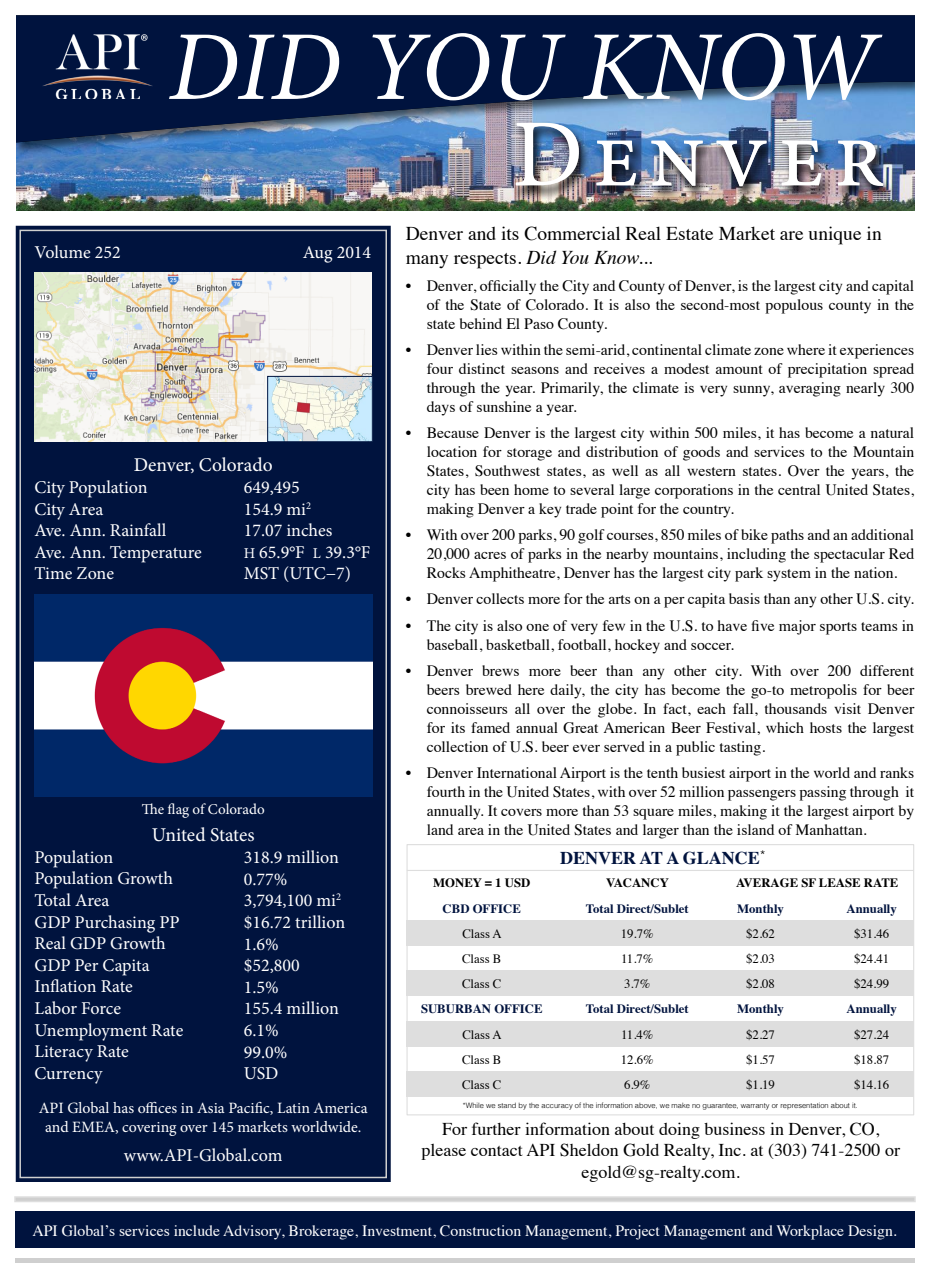
<style>
.page{position:relative;width:930px;height:1278px;background:#fff}
.page>*{position:absolute;margin:0;border:0;box-sizing:border-box;transform-origin:0 0}
.t1{font:italic 99px "Minion Pro";letter-spacing:-.01em;color:#fff}
.t2{font:96px "Minion Pro";letter-spacing:.1em;color:#fff}
.t3{font:19.5px "Times";color:#000}
.t4{font:19.5px "Minion Pro";letter-spacing:-.005em;color:#fff}
.t5{font:18px "Minion Pro";color:#fff}
.t6{font:18px/21.6px "Times";color:#000;text-align:center}
.t7{font:700 18px "Times";color:#00133e}
.t8{font:15.75px/18.9px "Times";color:#000;text-align:justify}
.t9{font:15.75px "Times";color:#fff}
.t10{font:15.75px/18.9px "Minion Pro";color:#fff;text-align:center}
.t11{font:15px "Minion Pro";letter-spacing:-.005em;color:#fff}
.t12{font:300 13.5px "Helvetica";color:#000}
.t13{font:12.75px "Times";color:#000}
.t14{font:700 12.75px "Times";color:#00133e}
.t15{font:700 12.75px "Times";color:#000}
.t16{font:300 7.5px "Helvetica";color:#000}
.s1{font-style:italic}
.s2{font-size:15px}
.s3{font-family:"Tw Cen"}
</style>
<div class="page">
<div style="left:16px;top:226px;width:375px;height:956px;background:#00133e;border:3px solid #00133e"></div>
<div style="left:19px;top:230px;width:368px;height:948px;border:2px solid #cfcfcf"></div>
<div style="left:15px;top:1212px;width:899px;height:36px;background:#00133e"></div>
<div style="left:14px;top:1196px;width:902px;height:6px;background:#dadada;border:2px solid #dedede"></div>
<div style="left:15px;top:1258px;width:900px;height:5px;background:#cfcfcf"></div>
<div style="left:406px;top:971px;width:508px;height:25px;background:#dedede"></div>
<div style="left:406px;top:1021px;width:508px;height:25px;background:#dedede"></div>
<div style="left:406px;top:1072px;width:508px;height:25px;background:#dedede"></div>
<div style="left:406px;top:920px;width:508px;height:26px;background:#dedede"></div>
<img style="left:16px;top:157px;width:899px;height:54px">
<img style="left:34px;top:273px;width:338px;height:168px">
<img style="left:338px;top:595px;width:34px;height:202px">
<img style="left:269px;top:378px;width:102px;height:62px">
<div style="left:267px;top:376px;width:106px;height:66px;border:1px solid #00133e"></div>
<img style="left:34px;top:595px;width:304px;height:202px">
<div style="left:512px;top:121px;width:383px;height:79px;background:#000;opacity:.6"></div>
<div style="left:406px;top:844px;width:508px;height:271px;border:1px solid #dedede"></div>
<hr style="left:407px;top:870px;width:507px;height:1px;background:#dedede">
<div style="left:11px;top:14px;width:916px;height:143px;background:#000;opacity:.6"></div>
<svg style="left:16px;top:15px;width:899px;height:128px;background:#1f3863"></svg>
<img style="left:42px;top:35px;width:110px;height:64px">
<div style="left:915px;top:5px;width:15px;height:204px;background:#fff"></div>
<div style="left:0;top:8px;width:16px;height:204px;background:#fff"></div>
<p class="t1" style="left:168px;top:0;width:710px">DID YOU KNOW</p>
<p class="t2" style="left:513px;top:90px;width:374px">Denver</p>
<p class="t3" style="left:406px;top:216px;width:478px">Denver and its Commercial Real Estate Market are unique in</p>
<p class="t5" style="left:34px;top:240px;width:88px">Volume 252</p>
<p class="t3" style="left:406px;top:239px;width:249px">many respects. <span class="s1">Did You Know...</span></p>
<p class="t5" style="left:303px;top:240px;width:70px">Aug 2014</p>
<p class="t4" style="left:134px;top:452px;width:140px">Denver, Colorado</p>
<p class="t5" style="left:34px;top:475px;width:115px">City Population</p>
<p class="t5" style="left:34px;top:497px;width:70px">City Area</p>
<p class="t5" style="left:34px;top:518px;width:133px">Ave. Ann. Rainfall</p>
<p class="t5" style="left:34px;top:540px;width:169px">Ave. Ann. Temperature</p>
<p class="t5" style="left:34px;top:561px;width:81px">Time Zone</p>
<p class="t5" style="left:244px;top:475px;width:57px">649,495</p>
<p class="t5" style="left:244px;top:497px;width:69px">154.9 mi<sup>2</sup></p>
<p class="t5" style="left:244px;top:518px;width:90px">17.07 inches</p>
<p class="t5" style="left:244px;top:540px;width:128px"><span class="s2">H</span> 65.9<span class="s3">º</span>F <span class="s2">L</span> 39.3<span class="s3">º</span>F</p>
<p class="t5" style="left:244px;top:562px;width:109px">MST (UTC−7)</p>
<p class="t11" style="left:142px;top:799px;width:124px">The flag of Colorado</p>
<p class="t4" style="left:152px;top:822px;width:104px">United States</p>
<p class="t5" style="left:34px;top:845px;width:80px">Population</p>
<p class="t5" style="left:34px;top:867px;width:140px">Population Growth</p>
<p class="t5" style="left:34px;top:888px;width:77px">Total Area</p>
<p class="t5" style="left:34px;top:910px;width:147px">GDP Purchasing PP</p>
<p class="t5" style="left:34px;top:931px;width:133px">Real GDP Growth</p>
<p class="t5" style="left:34px;top:953px;width:117px">GDP Per Capita</p>
<p class="t5" style="left:34px;top:975px;width:100px">Inflation Rate</p>
<p class="t5" style="left:34px;top:996px;width:88px">Labor Force</p>
<p class="t5" style="left:34px;top:1018px;width:150px">Unemployment Rate</p>
<p class="t5" style="left:34px;top:1039px;width:96px">Literacy Rate</p>
<p class="t5" style="left:34px;top:1061px;width:70px">Currency</p>
<p class="t10" style="left:39px;top:1099px;width:331px">API Global has offices in Asia Pacific, Latin America and EMEA, covering over 145 markets worldwide.</p>
<p class="t5" style="left:124px;top:1143px;width:160px">www.API-Global.com</p>
<p class="t5" style="left:244px;top:845px;width:97px">318.9 million</p>
<p class="t5" style="left:244px;top:867px;width:45px">0.77%</p>
<p class="t5" style="left:244px;top:889px;width:99px">3,794,100 mi<sup>2</sup></p>
<p class="t5" style="left:244px;top:910px;width:103px">$16.72 trillion</p>
<p class="t5" style="left:244px;top:932px;width:36px">1.6%</p>
<p class="t5" style="left:244px;top:953px;width:57px">$52,800</p>
<p class="t5" style="left:244px;top:975px;width:36px">1.5%</p>
<p class="t5" style="left:244px;top:997px;width:97px">155.4 million</p>
<p class="t5" style="left:244px;top:1018px;width:36px">6.1%</p>
<p class="t5" style="left:244px;top:1040px;width:45px">99.0%</p>
<p class="t5" style="left:244px;top:1061px;width:36px">USD</p>
<p class="t8" style="left:427px;top:275px;width:489px;text-indent:-21px">• Denver, officially the City and County of Denver, is the largest city and capital of the State of Colorado. It is also the second-most populous county in the state behind El Paso County.</p>
<p class="t8" style="left:427px;top:339px;width:489px;text-indent:-21px">• Denver lies within the semi-arid, continental climate zone where it experiences four distinct seasons and receives a modest amount of precipitation spread through the year. Primarily, the climate is very sunny, averaging nearly 300 days of sunshine a year.</p>
<p class="t8" style="left:427px;top:422px;width:489px;text-indent:-21px">• Because Denver is the largest city within 500 miles, it has become a natural location for storage and distribution of goods and services to the Mountain States, Southwest states, as well as all western states. Over the years, the city has been home to several large corporations in the central United States, making Denver a key trade point for the country.</p>
<p class="t8" style="left:427px;top:524px;width:489px;text-indent:-21px">• With over 200 parks, 90 golf courses, 850 miles of bike paths and an additional 20,000 acres of parks in the nearby mountains, including the spectacular Red Rocks Amphitheatre, Denver has the largest city park system in the nation.</p>
<p class="t8" style="left:406px;top:588px;width:510px">• Denver collects more for the arts on a per capita basis than any other U.S. city.</p>
<p class="t8" style="left:427px;top:615px;width:489px;text-indent:-21px">• The city is also one of very few in the U.S. to have five major sports teams in baseball, basketball, football, hockey and soccer.</p>
<p class="t8" style="left:427px;top:660px;width:489px;text-indent:-21px">• Denver brews more beer than any other city. With over 200 different beers brewed here daily, the city has become the go-to metropolis for beer connoisseurs all over the globe. In fact, each fall, thousands visit Denver for its famed annual Great American Beer Festival, which hosts the largest collection of U.S. beer ever served in a public tasting.</p>
<p class="t8" style="left:427px;top:762px;width:489px;text-indent:-21px">• Denver International Airport is the tenth busiest airport in the world and ranks fourth in the United States, with over 52 million passengers passing through it annually. It covers more than 53 square miles, making it the largest airport by land area in the United States and larger than the island of Manhattan.</p>
<p class="t12" style="left:760px;top:843px;width:7px">*</p>
<p class="t7" style="left:560px;top:840px;width:201px">DENVER AT A GLANCE</p>
<p class="t15" style="left:433px;top:871px;width:99px">MONEY = 1 USD</p>
<p class="t14" style="left:443px;top:896px;width:80px">CBD OFFICE</p>
<p class="t13" style="left:462px;top:922px;width:41px">Class A</p>
<p class="t13" style="left:462px;top:947px;width:41px">Class B</p>
<p class="t15" style="left:606px;top:871px;width:64px">VACANCY</p>
<p class="t15" style="left:736px;top:871px;width:164px">AVERAGE SF LEASE RATE</p>
<p class="t14" style="left:586px;top:896px;width:105px">Total Direct/Sublet</p>
<p class="t13" style="left:621px;top:922px;width:34px">19.7%</p>
<p class="t13" style="left:621px;top:947px;width:34px">11.7%</p>
<p class="t14" style="left:737px;top:896px;width:48px">Monthly</p>
<p class="t14" style="left:847px;top:896px;width:52px">Annually</p>
<p class="t13" style="left:746px;top:922px;width:30px">$2.62</p>
<p class="t13" style="left:746px;top:947px;width:30px">$2.03</p>
<p class="t13" style="left:854px;top:922px;width:37px">$31.46</p>
<p class="t13" style="left:854px;top:947px;width:37px">$24.41</p>
<p class="t13" style="left:462px;top:972px;width:41px">Class C</p>
<p class="t14" style="left:421px;top:997px;width:123px">SUBURBAN OFFICE</p>
<p class="t13" style="left:624px;top:972px;width:28px">3.7%</p>
<p class="t14" style="left:586px;top:997px;width:105px">Total Direct/Sublet</p>
<p class="t13" style="left:746px;top:972px;width:30px">$2.08</p>
<p class="t13" style="left:854px;top:972px;width:37px">$24.99</p>
<p class="t14" style="left:737px;top:997px;width:48px">Monthly</p>
<p class="t14" style="left:847px;top:997px;width:52px">Annually</p>
<p class="t13" style="left:462px;top:1022px;width:41px">Class A</p>
<p class="t13" style="left:462px;top:1048px;width:41px">Class B</p>
<p class="t13" style="left:462px;top:1073px;width:41px">Class C</p>
<p class="t13" style="left:621px;top:1022px;width:34px">11.4%</p>
<p class="t13" style="left:621px;top:1048px;width:34px">12.6%</p>
<p class="t13" style="left:624px;top:1073px;width:28px">6.9%</p>
<p class="t13" style="left:746px;top:1022px;width:30px">$2.27</p>
<p class="t13" style="left:746px;top:1073px;width:30px">$1.19</p>
<p class="t13" style="left:746px;top:1048px;width:30px">$1.57</p>
<p class="t13" style="left:854px;top:1022px;width:37px">$27.24</p>
<p class="t13" style="left:854px;top:1073px;width:37px">$14.16</p>
<p class="t13" style="left:854px;top:1048px;width:37px">$18.87</p>
<p class="t16" style="left:463px;top:1099px;width:397px">*While we stand by the accuracy of the information above, we make no guarantee, warranty or representation about it.</p>
<p class="t6" style="left:442px;top:1116px;width:439px">For further information about doing business in Denver, CO,</p>
<p class="t6" style="left:421px;top:1138px;width:480px">please contact API Sheldon Gold Realty, Inc. at (303) 741-2500 or egold@sg-realty.com.</p>
<p class="t9" style="left:32px;top:1216px;width:866px">API Global’s services include Advisory, Brokerage, Investment, Construction Management, Project Management and Workplace Design.</p>
</div>
